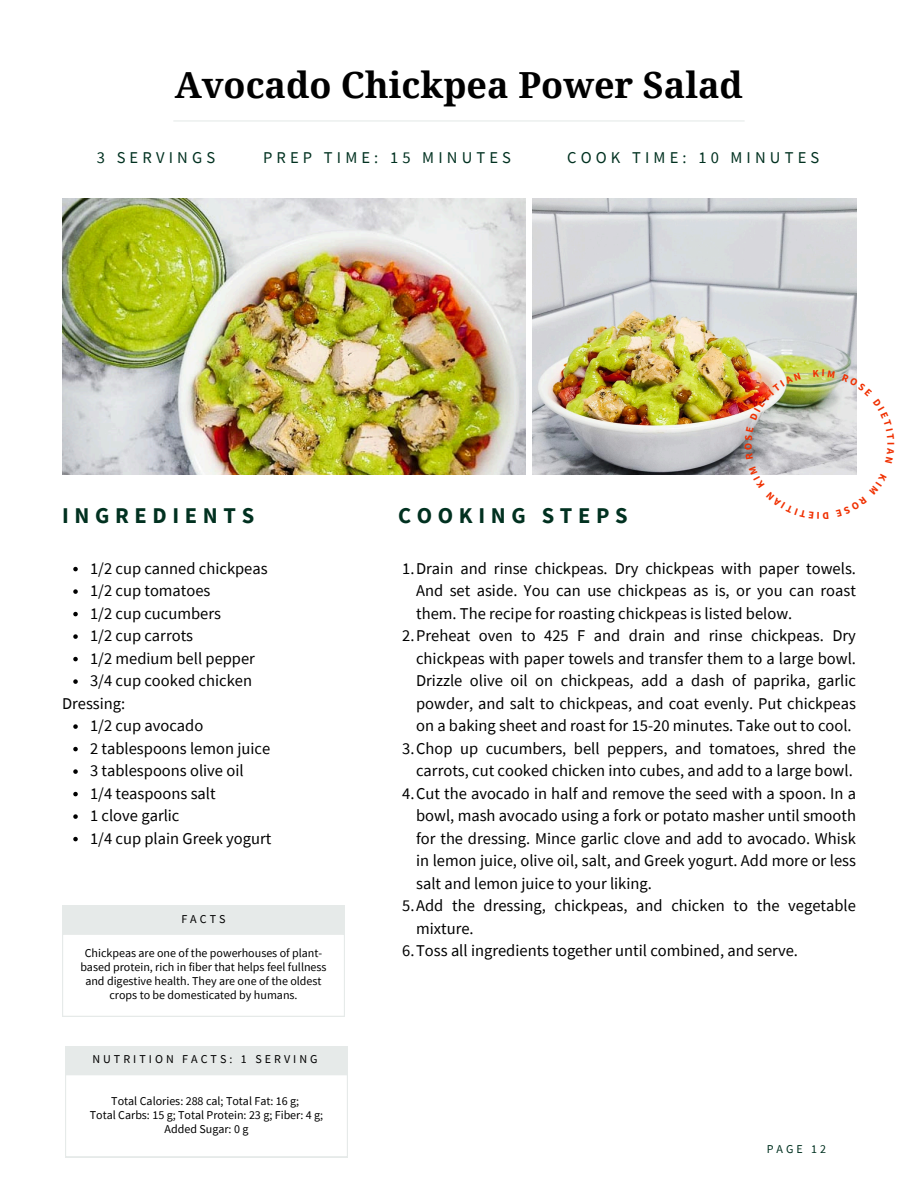
<style>
.page{position:relative;width:918px;height:1188px;background:#fff}
.page>*{position:absolute;margin:0;border:0;box-sizing:border-box;transform-origin:0 0}
.t1{font:700 36px "Droid Serif";color:#000}
.t2{font:700 22.5px "Source Sans Pro";letter-spacing:.25em;color:#013120}
.t3{font:16.5px/22.5px "Source Sans Pro";color:#000;text-align:justify}
.t4{font:16.5px "Source Sans Pro";letter-spacing:.25em;color:#013120}
.t5{font:12px/14px "Source Sans Pro";color:#000;text-align:center}
.t6{font:12px "Source Sans Pro";letter-spacing:.25em;color:#000}
.t7{font:12px "Source Sans Pro";letter-spacing:.25em;color:#013120}
.t8{font:700 10.35px "Source Sans Pro";color:#f03000}
</style>
<div class="page">
<svg style="left:73px;top:567px;width:5px;height:4px"></svg>
<svg style="left:73px;top:589px;width:5px;height:5px"></svg>
<svg style="left:73px;top:612px;width:5px;height:4px"></svg>
<svg style="left:73px;top:634px;width:5px;height:5px"></svg>
<svg style="left:73px;top:657px;width:5px;height:4px"></svg>
<svg style="left:73px;top:679px;width:5px;height:5px"></svg>
<svg style="left:73px;top:724px;width:5px;height:5px"></svg>
<svg style="left:73px;top:747px;width:5px;height:4px"></svg>
<svg style="left:73px;top:769px;width:5px;height:5px"></svg>
<svg style="left:73px;top:792px;width:5px;height:4px"></svg>
<svg style="left:73px;top:814px;width:5px;height:5px"></svg>
<svg style="left:73px;top:837px;width:5px;height:4px"></svg>
<div style="left:62px;top:906px;width:283px;height:28px;background:#e6eae9"></div>
<svg style="left:62px;top:934px;width:283px;height:83px"></svg>
<img style="left:62px;top:198px;width:464px;height:276px">
<div style="left:65px;top:1046px;width:283px;height:28px;background:#e6eae9"></div>
<svg style="left:65px;top:1074px;width:283px;height:83px"></svg>
<hr style="left:173px;top:120px;width:572px;height:2px;background:#e6eae9">
<img style="left:532px;top:198px;width:324px;height:276px">
<svg style="left:745px;top:427px;width:9px;height:32px"></svg>
<img style="left:750px;top:372px;width:51px;height:48px">
<svg style="left:813px;top:369px;width:22px;height:9px"></svg>
<svg style="left:842px;top:374px;width:15px;height:66px"></svg>
<svg style="left:836px;top:474px;width:21px;height:1px"></svg>
<svg style="left:749px;top:466px;width:80px;height:9px"></svg>
<h1 class="t1" style="left:175px;top:65px;width:570px">Avocado Chickpea Power Salad</h1>
<p class="t4" style="left:97px;top:147px;width:120px">3 SERVINGS</p>
<h6 class="t4" style="left:263px;top:147px;width:250px">PREP TIME: 15 MINUTES</h6>
<h5 class="t4" style="left:567px;top:147px;width:254px">COOK TIME: 10 MINUTES</h5>
<p class="t2" style="left:62px;top:501px;width:194px">INGREDIENTS</p>
<h3 class="t3" style="left:90px;top:556px;width:179px">1/2 cup canned chickpeas</h3>
<h3 class="t3" style="left:90px;top:579px;width:122px">1/2 cup tomatoes</h3>
<h3 class="t3" style="left:90px;top:601px;width:132px">1/2 cup cucumbers</h3>
<p class="t3" style="left:90px;top:624px;width:105px">1/2 cup carrots</p>
<p class="t3" style="left:90px;top:646px;width:166px">1/2 medium bell pepper</p>
<p class="t3" style="left:90px;top:669px;width:164px">3/4 cup cooked chicken</p>
<h2 class="t3" style="left:62px;top:691px;width:65px">Dressing:</h2>
<h2 class="t3" style="left:90px;top:714px;width:115px">1/2 cup avocado</h2>
<p class="t3" style="left:90px;top:736px;width:182px">2 tablespoons lemon juice</p>
<p class="t3" style="left:90px;top:759px;width:155px">3 tablespoons olive oil</p>
<p class="t3" style="left:90px;top:781px;width:127px">1/4 teaspoons salt</p>
<p class="t3" style="left:90px;top:804px;width:91px">1 clove garlic</p>
<p class="t3" style="left:90px;top:826px;width:183px">1/4 cup plain Greek yogurt</p>
<p class="t5" style="left:181px;top:911px;width:46px">FACTS</p>
<p class="t5" style="left:80px;top:946px;width:248px">Chickpeas are one of the powerhouses of plant&shy;based protein, rich in fiber that helps feel fullness and digestive health. They are one of the oldest crops to be domesticated by humans.</p>
<p class="t6" style="left:92px;top:1051px;width:227px">NUTRITION FACTS: 1 SERVING</p>
<p class="t5" style="left:90px;top:1094px;width:235px">Total Calories: 288 cal; Total Fat: 16 g;<br>Total Carbs: 15 g; Total Protein: 23 g; Fiber: 4 g;<br>Added Sugar: 0 g</p>
<p class="t2" style="left:398px;top:501px;width:231px">COOKING STEPS</p>
<h4 class="t3" style="left:416px;top:556px;width:441px;text-indent:-14px">1.Drain and rinse chickpeas. Dry chickpeas with paper towels.<br>And set aside. You can use chickpeas as is, or you can roast them. The recipe for roasting chickpeas is listed below.</h4>
<p class="t3" style="left:416px;top:624px;width:441px;text-indent:-14px">2.Preheat oven to 425 F and drain and rinse chickpeas. Dry chickpeas with paper towels and transfer them to a large bowl.<br>Drizzle olive oil on chickpeas, add a dash of paprika, garlic powder, and salt to chickpeas, and coat evenly. Put chickpeas on a baking sheet and roast for 15-20 minutes. Take out to cool.</p>
<p class="t3" style="left:402px;top:736px;width:455px;text-align:right">3.Chop up cucumbers, bell peppers, and tomatoes, shred the carrots, cut cooked chicken into cubes, and add to a large bowl.</p>
<p class="t3" style="left:416px;top:781px;width:441px;text-indent:-14px">4.Cut the avocado in half and remove the seed with a spoon. In a bowl, mash avocado using a fork or potato masher until smooth for the dressing. Mince garlic clove and add to avocado. Whisk in lemon juice, olive oil, salt, and Greek yogurt. Add more or less salt and lemon juice to your liking.</p>
<p class="t3" style="left:416px;top:894px;width:441px;text-indent:-14px">5.Add the dressing, chickpeas, and chicken to the vegetable mixture.</p>
<p class="t3" style="left:402px;top:939px;width:397px">6.Toss all ingredients together until combined, and serve.</p>
<p class="t8" style="left:898px;top:442px;width:5px;rotate:90deg">I</p>
<p class="t7" style="left:767px;top:1141px;width:61px">PAGE 12</p>
</div>
